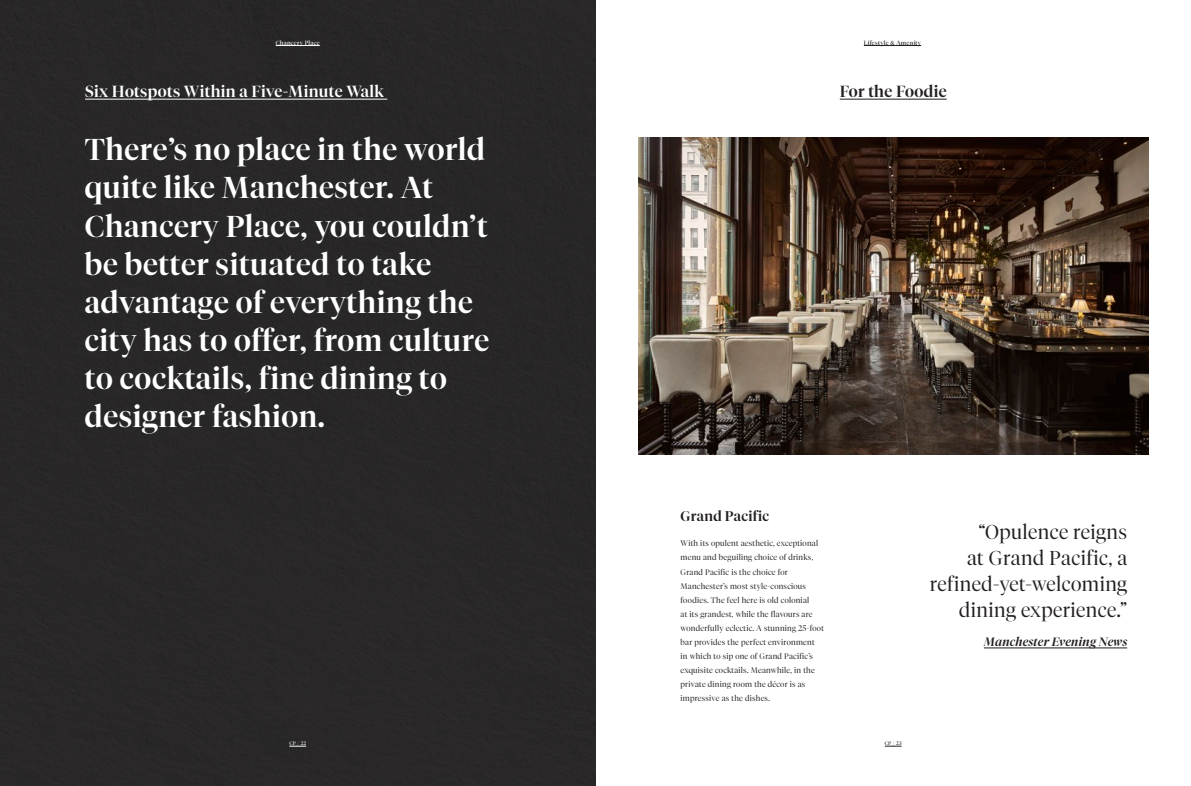
<style>
.page{position:relative;width:1191px;height:786px;background:#fff}
.page>*{position:absolute;margin:0;border:0;box-sizing:border-box;transform-origin:0 0}
.t1{font:500 30px/38px "Tiempos Fine";letter-spacing:.02em;color:#fff}
.t2{font:300 20px/26px "Tiempos Fine";letter-spacing:.02em;color:#231f20;text-align:right}
.t3{font:500 16px "Tiempos Fine";letter-spacing:.02em;color:#fff}
.t4{font:500 16px "Tiempos Fine";letter-spacing:.02em;color:#231f20}
.t5{font:500 14px "Tiempos Fine";letter-spacing:.02em;color:#231f20}
.t6{font:italic 500 12px "Tiempos Fine";letter-spacing:.02em;color:#231f20}
.t7{font:300 8px/14px "Tiempos Fine";letter-spacing:.03em;color:#231f20}
.t8{font:6px "Tiempos Fine";letter-spacing:.05em;color:#231f20}
.t9{font:6px "Tiempos Fine";letter-spacing:.05em;color:#fff}
.t10{font:5px "Tiempos Fine";color:#fff}
.t11{font:5px "Tiempos Fine";color:#231f20}
</style>
<div class="page">
<div style="left:0;top:0;width:595px;height:785px;background:#292728"></div>
<svg style="left:289px;top:745px;width:17px;height:1px"></svg>
<svg style="left:885px;top:745px;width:16px;height:1px"></svg>
<hr style="left:85px;top:99px;width:302px;height:1px;background:#fff">
<hr style="left:276px;top:45px;width:44px;height:1px;background:#fff">
<hr style="left:864px;top:45px;width:57px;height:1px;background:#231f20">
<img style="left:638px;top:137px;width:510px;height:317px">
<hr style="left:839px;top:99px;width:107px;height:1px;background:#231f20">
<hr style="left:984px;top:647px;width:143px;height:1px;background:#231f20">
<p class="t9" style="left:276px;top:39px;width:46px">Chancery Place</p>
<p class="t8" style="left:864px;top:39px;width:59px">Lifestyle &amp; Amenity</p>
<p class="t3" style="left:85px;top:82px;width:300px">Six Hotspots Within a Five-Minute Walk</p>
<p class="t1" style="left:85px;top:131px;width:406px">There’s no place in the world quite like Manchester. At<br>Chancery Place, you couldn’t be better situated to take advantage of everything the city has to offer, from culture to cocktails, fine dining to designer fashion.</p>
<p class="t4" style="left:839px;top:82px;width:108px">For the Foodie</p>
<p class="t5" style="left:680px;top:507px;width:90px">Grand Pacific</p>
<p class="t7" style="left:680px;top:536px;width:145px">With its opulent aesthetic, exceptional menu and beguiling choice of drinks, Grand Pacific is the choice for Manchester’s most style-conscious foodies. The feel here is old colonial<br>at its grandest, while the flavours are wonderfully eclectic. A stunning 25-foot bar provides the perfect environment<br>in which to sip one of Grand Pacific’s exquisite cocktails. Meanwhile, in the private dining room the décor is as impressive as the dishes.</p>
<p class="t2" style="left:929px;top:518px;width:199px">“Opulence reigns<br>at Grand Pacific, a refined-yet-welcoming dining experience.”</p>
<p class="t6" style="left:984px;top:634px;width:145px">Manchester Evening News</p>
<p class="t10" style="left:289px;top:740px;width:18px">CP / 22</p>
<p class="t11" style="left:885px;top:740px;width:18px">CP / 23</p>
</div>
